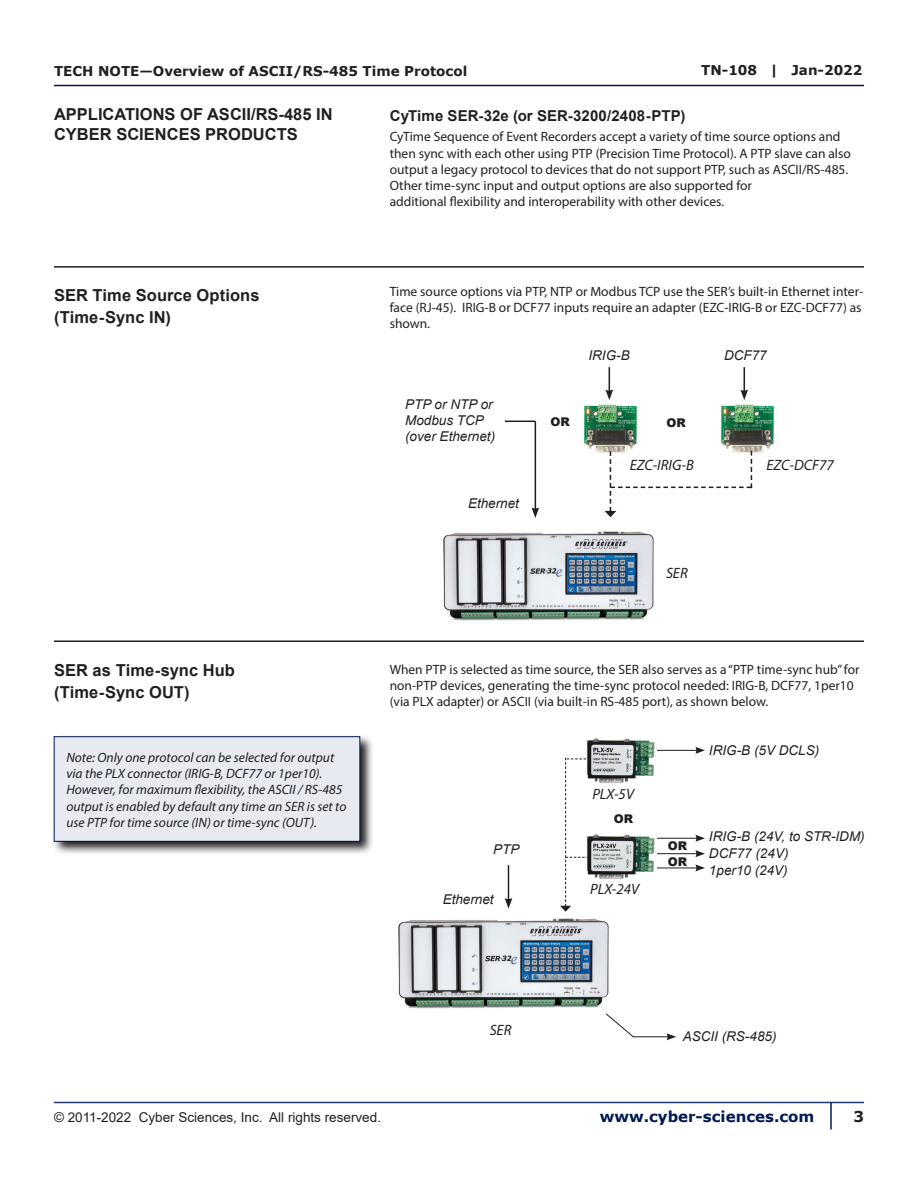
<style>
.page{position:relative;width:918px;height:1188px;background:#fff}
.page>*{position:absolute;margin:0;border:0;box-sizing:border-box;transform-origin:0 0}
.H2_Header{font:700 16.5px "Arial";letter-spacing:.005em;color:#231f20}
.H1_Header{font:700 16.5px "Arial";color:#231f20}
.Figure_Caption{font:italic 15px "Myriad Pro";color:#231f20}
.H2_Header-2{font:700 15px "Arial";letter-spacing:.01em;color:#231f20}
.t1{font:700 15px "Verdana";color:#001954}
.t2{font:700 15px "Verdana";color:#231f20}
.Main_copy{font:13.5px/16.2px "Myriad Pro";color:#231f20}
.Paragraph_--_Summary{font:italic 13.5px/16.2px "Myriad Pro";color:#231f20}
.Figure_Caption-2{font:italic 13.5px/16.2px "Arial";color:#231f20}
.t3{font:700 13.5px "Verdana";color:#231f20}
.t4{font:13.5px "Arial";color:#231f20}
.Figure_Caption-3{font:900 12px "Arial";color:#231f20}
</style>
<div class="page">
<hr style="left:54px;top:85px;width:810px;height:1px;background:#001954">
<hr style="left:54px;top:1102px;width:810px;height:1px;background:#23396c">
<hr style="left:830px;top:1102px;width:2px;height:28px;background:#001954">
<img style="left:443px;top:531px;width:211px;height:90px">
<img style="left:398px;top:918px;width:211px;height:91px">
<hr style="left:657px;top:853px;width:41px;height:1px;background:#231f20">
<svg style="left:695px;top:850px;width:10px;height:7px"></svg>
<hr style="left:657px;top:838px;width:41px;height:1px;background:#231f20">
<svg style="left:695px;top:835px;width:10px;height:7px"></svg>
<hr style="left:657px;top:868px;width:41px;height:1px;background:#231f20">
<svg style="left:695px;top:864px;width:10px;height:7px"></svg>
<hr style="left:633px;top:1036px;width:36px;height:1px;background:#231f20">
<svg style="left:667px;top:1033px;width:9px;height:7px"></svg>
<svg style="left:606px;top:1013px;width:29px;height:25px"></svg>
<img style="left:587px;top:738px;width:68px;height:46px">
<img style="left:590px;top:834px;width:65px;height:46px">
<img style="left:584px;top:404px;width:53px;height:49px">
<img style="left:721px;top:404px;width:53px;height:51px">
<svg style="left:605px;top:367px;width:8px;height:33px"></svg>
<svg style="left:740px;top:367px;width:8px;height:33px"></svg>
<hr style="left:535px;top:421px;width:1px;height:89px;background:#231f20">
<svg style="left:532px;top:507px;width:7px;height:11px"></svg>
<svg style="left:605px;top:451px;width:147px;height:66px"></svg>
<hr style="left:505px;top:421px;width:30px;height:1px;background:#231f20">
<hr style="left:657px;top:750px;width:41px;height:1px;background:#231f20">
<svg style="left:695px;top:747px;width:10px;height:7px"></svg>
<svg style="left:560px;top:758px;width:30px;height:154px"></svg>
<hr style="left:508px;top:865px;width:1px;height:35px;background:#231f20">
<svg style="left:505px;top:898px;width:7px;height:11px"></svg>
<hr style="left:54px;top:266px;width:810px;height:2px;background:#231f20">
<hr style="left:54px;top:640px;width:810px;height:2px;background:#231f20">
<svg style="left:53px;top:736px;width:320px;height:118px;background:#9b9a9b"></svg>
<div style="left:54px;top:737px;width:306px;height:104px;background:#e7eaf1"></div>
<div style="left:54px;top:736px;width:306px;height:106px;border:1px solid #001954"></div>
<p class="t3" style="left:54px;top:62px;width:415px">TECH NOTE—Overview of ASCII/RS-485 Time Protocol</p>
<p class="t3" style="left:701px;top:60px;width:163px">TN-108 | Jan-2022</p>
<p class="H1_Header" style="left:54px;top:103px;width:280px">APPLICATIONS OF ASCII/RS-485 IN</p>
<p class="H1_Header" style="left:54px;top:122px;width:245px">CYBER SCIENCES PRODUCTS</p>
<p class="H2_Header-2" style="left:390px;top:105px;width:297px">CyTime SER-32e (or SER-3200/2408-PTP)</p>
<p class="Main_copy" style="left:390px;top:129px;width:463px">CyTime Sequence of Event Recorders accept a variety of time source options and then sync with each other using PTP (Precision Time Protocol). A PTP slave can also output a legacy protocol to devices that do not support PTP, such as ASCII/RS-485.<br>Other time-sync input and output options are also supported for<br>additional flexibility and interoperability with other devices.</p>
<p class="H2_Header" style="left:54px;top:284px;width:207px">SER Time Source Options</p>
<p class="H2_Header" style="left:54px;top:305px;width:119px">(Time-Sync IN)</p>
<p class="Main_copy" style="left:390px;top:283px;width:475px;text-align:justify">Time source options via PTP, NTP or Modbus TCP use the SER’s built-in Ethernet inter&shy;face (RJ-45). IRIG-B or DCF77 inputs require an adapter (EZC-IRIG-B or EZC-DCF77) as shown.</p>
<p class="Figure_Caption-2" style="left:588px;top:348px;width:43px">IRIG-B</p>
<p class="Figure_Caption-2" style="left:724px;top:347px;width:44px">DCF77</p>
<p class="Figure_Caption-2" style="left:405px;top:396px;width:89px">PTP or NTP or<br>Modbus TCP</p>
<p class="Figure_Caption-2" style="left:405px;top:429px;width:92px">(over Ethernet)</p>
<p class="Figure_Caption-3" style="left:550px;top:413px;width:21px">OR</p>
<p class="Figure_Caption-3" style="left:667px;top:414px;width:21px">OR</p>
<p class="Figure_Caption" style="left:630px;top:456px;width:66px">EZC-IRIG-B</p>
<p class="Figure_Caption" style="left:767px;top:456px;width:69px">EZC-DCF77</p>
<p class="Figure_Caption-2" style="left:468px;top:495px;width:53px">Ethernet</p>
<p class="Figure_Caption" style="left:666px;top:564px;width:23px">SER</p>
<p class="H2_Header" style="left:54px;top:659px;width:182px">SER as Time-sync Hub</p>
<p class="H2_Header" style="left:54px;top:680px;width:137px">(Time-Sync OUT)</p>
<p class="Main_copy" style="left:390px;top:661px;width:471px">When PTP is selected as time source, the SER also serves as a “PTP time-sync hub” for non-PTP devices, generating the time-sync protocol needed: IRIG-B, DCF77, 1per10 (via PLX adapter) or ASCII (via built-in RS-485 port), as shown below.</p>
<p class="Paragraph_--_Summary" style="left:66px;top:749px;width:282px">Note: Only one protocol can be selected for output via the PLX connector (IRIG-B, DCF77 or 1per10).<br>However, for maximum flexibility, the ASCII / RS-485 output is enabled by default any time an SER is set to use PTP for time source (IN) or time-sync (OUT).</p>
<p class="Figure_Caption-2" style="left:493px;top:841px;width:28px">PTP</p>
<p class="Figure_Caption" style="left:592px;top:785px;width:43px">PLX-5V</p>
<p class="Figure_Caption-3" style="left:614px;top:810px;width:21px">OR</p>
<p class="Figure_Caption-2" style="left:709px;top:743px;width:112px">IRIG-B (5V DCLS)</p>
<p class="Figure_Caption-3" style="left:668px;top:837px;width:21px">OR</p>
<p class="Figure_Caption-3" style="left:668px;top:853px;width:21px">OR</p>
<p class="Figure_Caption-2" style="left:709px;top:828px;width:157px">IRIG-B (24V, to STR-IDM)</p>
<p class="Figure_Caption-2" style="left:709px;top:862px;width:80px">1per10 (24V)</p>
<p class="Figure_Caption-2" style="left:709px;top:845px;width:81px">DCF77 (24V)</p>
<p class="Figure_Caption-2" style="left:443px;top:891px;width:53px">Ethernet</p>
<p class="Figure_Caption" style="left:590px;top:880px;width:51px">PLX-24V</p>
<p class="t4" style="left:54px;top:1108px;width:329px">© 2011-2022 Cyber Sciences, Inc. All rights reserved.</p>
<p class="Figure_Caption" style="left:490px;top:1020px;width:23px">SER</p>
<p class="Figure_Caption-2" style="left:683px;top:1029px;width:95px">ASCII (RS-485)</p>
<p class="t1" style="left:600px;top:1106px;width:216px">www.cyber-sciences.com</p>
<p class="t2" style="left:853px;top:1106px;width:12px">3</p>
</div>
